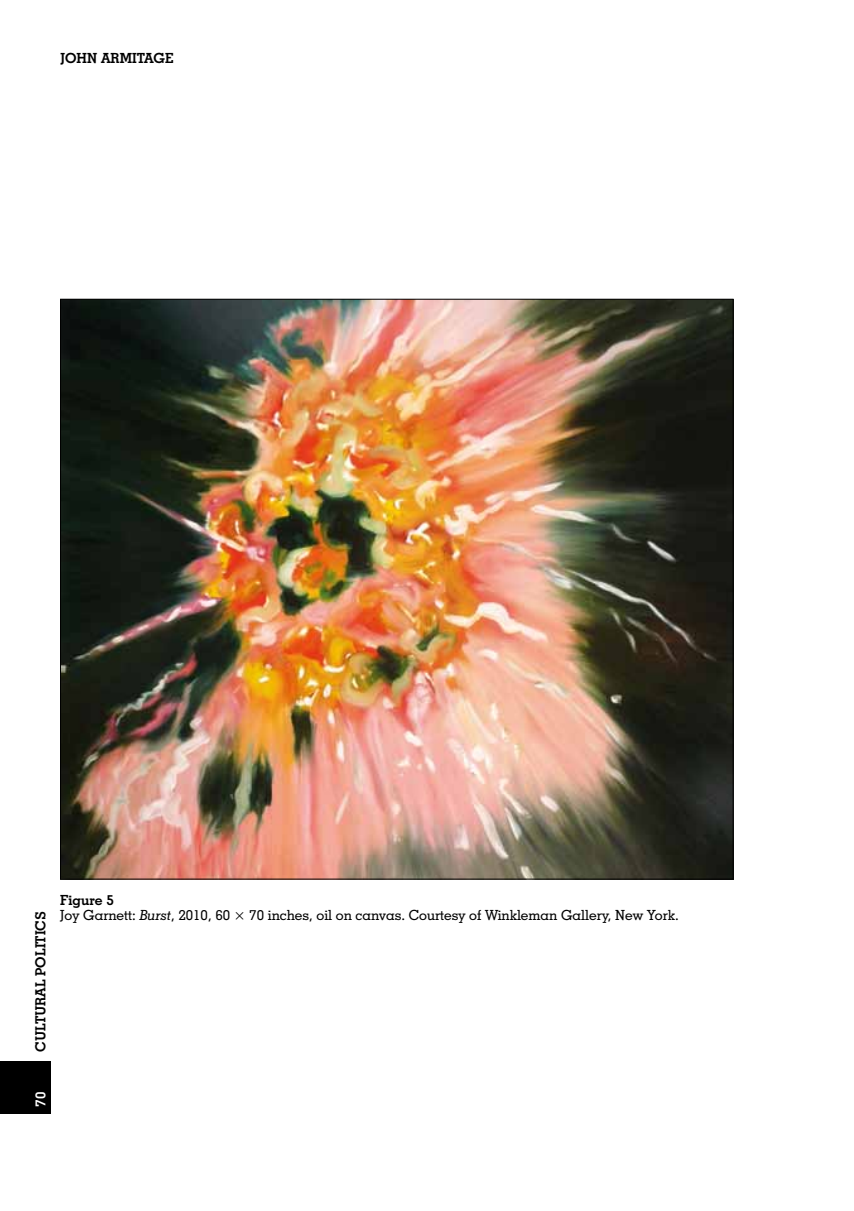
<style>
.page{position:relative;width:854px;height:1211px;background:#fff}
.page>*{position:absolute;margin:0;border:0;box-sizing:border-box;transform-origin:0 0}
.t1{font:500 14px/14.9px "Geometric Slab 703 BT";color:#000}
.t2{font:700 14px "Geometric Slab 703 BT";color:#000}
.t3{font:700 14px "Geometric Slab 703 BT";color:#fff}
.s1{font-weight:700}
.s2{font-style:italic}
</style>
<div class="page">
<div style="left:0;top:1060px;width:51px;height:53px;background:#000"></div>
<img style="left:62px;top:301px;width:669px;height:576px">
<p class="t2" style="left:60px;top:50px;width:115px">JOHN ARMITAGE</p>
<p class="t2" style="left:32px;top:1051px;width:142px;rotate:-90deg">CULTURAL POLITICS</p>
<p class="t1" style="left:60px;top:892px;width:619px"><span class="s1">Figure 5<br></span>Joy Garnett: <span class="s2">Burst</span>, 2010, 60 × 70 inches, oil on canvas. Courtesy of Winkleman Gallery, New York.</p>
<p class="t3" style="left:32px;top:1106px;width:16px;rotate:-90deg">70</p>
</div>
